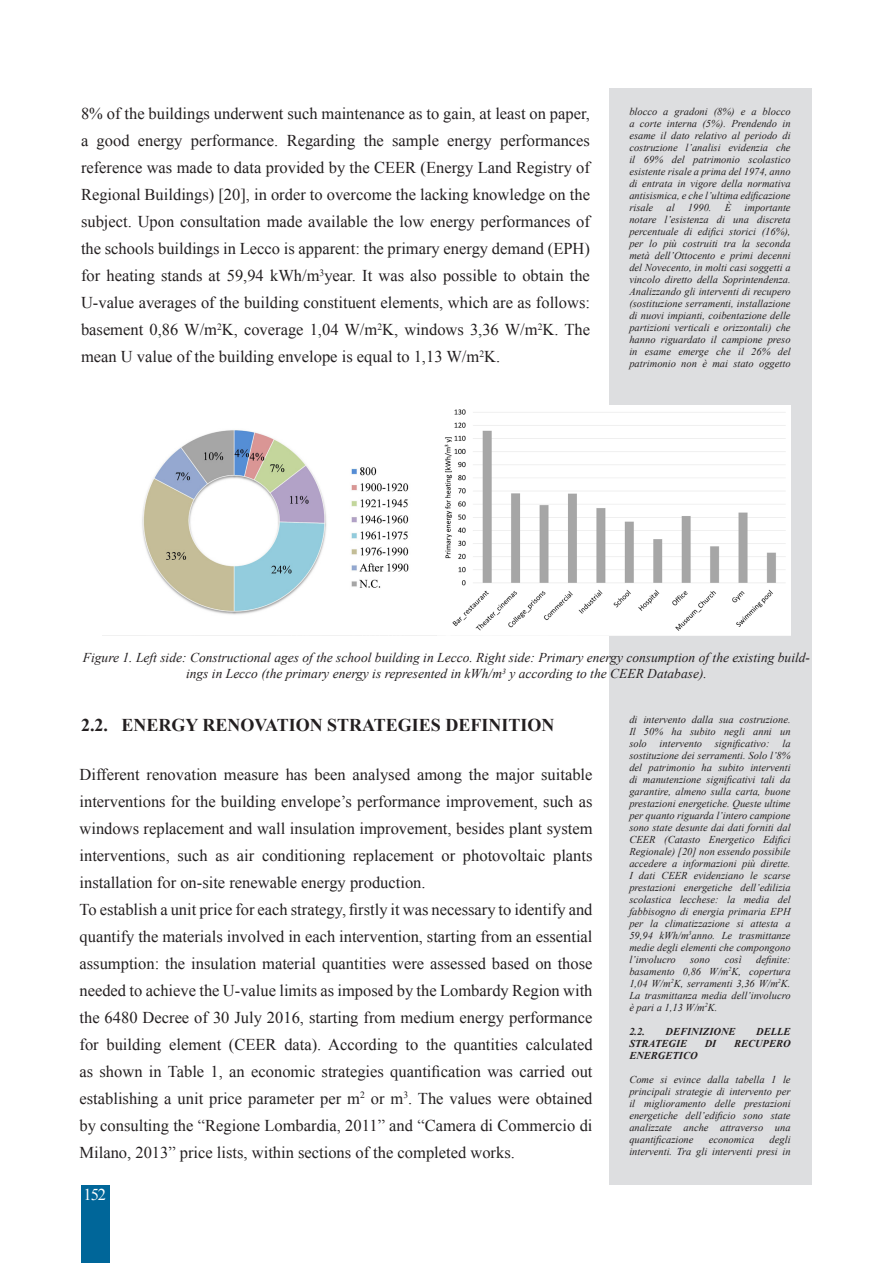
<style>
.page{position:relative;width:893px;height:1263px;background:#fff}
.page>*{position:absolute;margin:0;border:0;box-sizing:border-box;transform-origin:0 0}
.t1{font:700 18px "Times New Roman";color:#231f20}
.t2{font:16.5px/27px "Times New Roman";color:#231f20;text-align:justify}
.t3{font:16.5px "Times New Roman";color:#fff}
.t4{font:italic 13.5px/16.5px "Times New Roman";color:#231f20;text-align:center}
.t5{font:italic 10.5px/12px "Times New Roman";color:#231f20;text-align:justify}
.t6{font:italic 700 10.5px "Times New Roman";color:#231f20}
</style>
<div class="page">
<div style="left:609px;top:88px;width:203px;height:1097px;background:#dddee0"></div>
<div style="left:81px;top:1185px;width:28px;height:78px;background:#069"></div>
<img style="left:102px;top:405px;width:689px;height:231px">
<p class="t2" style="left:81px;top:100px;width:510px">8% of the buildings underwent such maintenance as to gain, at least on paper, a good energy performance. Regarding the sample energy performances reference was made to data provided by the CEER (Energy Land Registry of Regional Buildings) [20], in order to overcome the lacking knowledge on the subject. Upon consultation made available the low energy performances of the schools buildings in Lecco is apparent: the primary energy demand (EPH) for heating stands at 59,94 kWh/m<sup>3</sup>year. It was also possible to obtain the U-value averages of the building constituent elements, which are as follows: basement 0,86 W/m<sup>2</sup>K, coverage 1,04 W/m<sup>2</sup>K, windows 3,36 W/m<sup>2</sup>K. The mean U value of the building envelope is equal to 1,13 W/m<sup>2</sup>K.</p>
<p class="t5" style="left:629px;top:106px;width:163px">blocco a gradoni (8%) e a blocco a corte interna (5%). Prendendo in esame il dato relativo al periodo di costruzione l’analisi evidenzia che il 69% del patrimonio scolastico esistente risale a prima del 1974, anno di entrata in vigore della normativa antisismica, e che l’ultima edificazione risale</p>
<p class="t5" style="left:666px;top:202px;width:10px">al</p>
<p class="t5" style="left:688px;top:202px;width:25px">1990.</p>
<p class="t5" style="left:725px;top:202px;width:8px">È</p>
<p class="t5" style="left:629px;top:202px;width:163px;text-indent:115px">importante notare l’esistenza di una discreta percentuale di edifici storici (16%), per lo più costruiti tra la seconda metà dell’Ottocento e primi decenni del Novecento, in molti casi soggetti a vincolo diretto della Soprintendenza.<br>Analizzando gli interventi di recupero (sostituzione serramenti, installazione di nuovi impianti, coibentazione delle partizioni verticali e orizzontali) che hanno riguardato il campione preso in esame emerge che il 26% del patrimonio non è mai stato oggetto</p>
<p class="t4" style="left:83px;top:649px;width:729px">Figure 1. Left side: Constructional ages of the school building in Lecco. Right side: Primary energy consumption of the existing build&shy;ings in Lecco (the primary energy is represented in kWh/m<sup>3</sup> y according to the CEER Database).</p>
<p class="t1" style="left:81px;top:712px;width:475px">2.2. ENERGY RENOVATION STRATEGIES DEFINITION</p>
<p class="t2" style="left:80px;top:760px;width:515px">Different renovation measure has been analysed among the major suitable interventions for the building envelope’s performance improvement, such as windows replacement and wall insulation improvement, besides plant system interventions, such as air conditioning replacement or photovoltaic plants installation for on-site renewable energy production.</p>
<p class="t2" style="left:80px;top:895px;width:515px">To establish a unit price for each strategy, firstly it was necessary to identify and quantify the materials involved in each intervention, starting from an essential assumption: the insulation material quantities were assessed based on those needed to achieve the U-value limits as imposed by the Lombardy Region with the 6480 Decree of 30 July 2016, starting from medium energy performance for building element (CEER data). According to the quantities calculated as shown in Table 1, an economic strategies quantification was carried out establishing a unit price parameter per m<sup>2</sup> or m<sup>3</sup>. The values were obtained by consulting the “Regione Lombardia, 2011” and “Camera di Commercio di Milano, 2013” price lists, within sections of the completed works.</p>
<p class="t5" style="left:629px;top:713px;width:163px">di intervento dalla sua costruzione.<br>Il 50% ha subito negli anni un solo intervento significativo: la sostituzione dei serramenti. Solo l’8% del patrimonio ha subito interventi di manutenzione significativi tali da garantire, almeno sulla carta, buone prestazioni energetiche. Queste ultime per quanto riguarda l’intero campione sono state desunte dai dati forniti dal CEER (Catasto Energetico Edifici Regionale) [20] non essendo possibile accedere a informazioni più dirette.<br>I dati CEER evidenziano le scarse prestazioni energetiche dell’edilizia scolastica lecchese: la media del fabbisogno di energia primaria EPH per la climatizzazione si attesta a 59,94 kWh/m<sup>3</sup>anno. Le trasmittanze medie degli elementi che compongono l’involucro</p>
<p class="t5" style="left:629px;top:953px;width:163px;text-indent:127px">definite: basamento 0,86 W/m<sup>2</sup>K, copertura 1,04 W/m<sup>2</sup>K, serramenti 3,36 W/m<sup>2</sup>K.<br>La trasmittanza media dell’involucro è pari a 1,13 W/m<sup>2</sup>K.</p>
<p class="t6" style="left:629px;top:1024px;width:17px">2.2.</p>
<p class="t6" style="left:666px;top:1024px;width:72px">DEFINIZIONE</p>
<p class="t6" style="left:756px;top:1024px;width:36px">DELLE</p>
<p class="t6" style="left:629px;top:1036px;width:59px">STRATEGIE</p>
<p class="t6" style="left:705px;top:1036px;width:13px">DI</p>
<p class="t6" style="left:734px;top:1036px;width:58px">RECUPERO</p>
<p class="t6" style="left:629px;top:1048px;width:70px">ENERGETICO</p>
<p class="t5" style="left:629px;top:1073px;width:163px">Come si evince dalla tabella 1 le principali strategie di intervento per il miglioramento delle prestazioni energetiche dell’edificio sono state analizzate anche attraverso una quantificazione</p>
<p class="t5" style="left:690px;top:953px;width:21px">sono</p>
<p class="t5" style="left:725px;top:953px;width:18px">così</p>
<p class="t5" style="left:629px;top:1133px;width:163px;text-align:right">degli<br>interventi. Tra gli interventi presi in</p>
<p class="t5" style="left:709px;top:1133px;width:47px">economica</p>
<h2 class="t3" style="left:84px;top:1184px;width:24px">152</h2>
</div>
